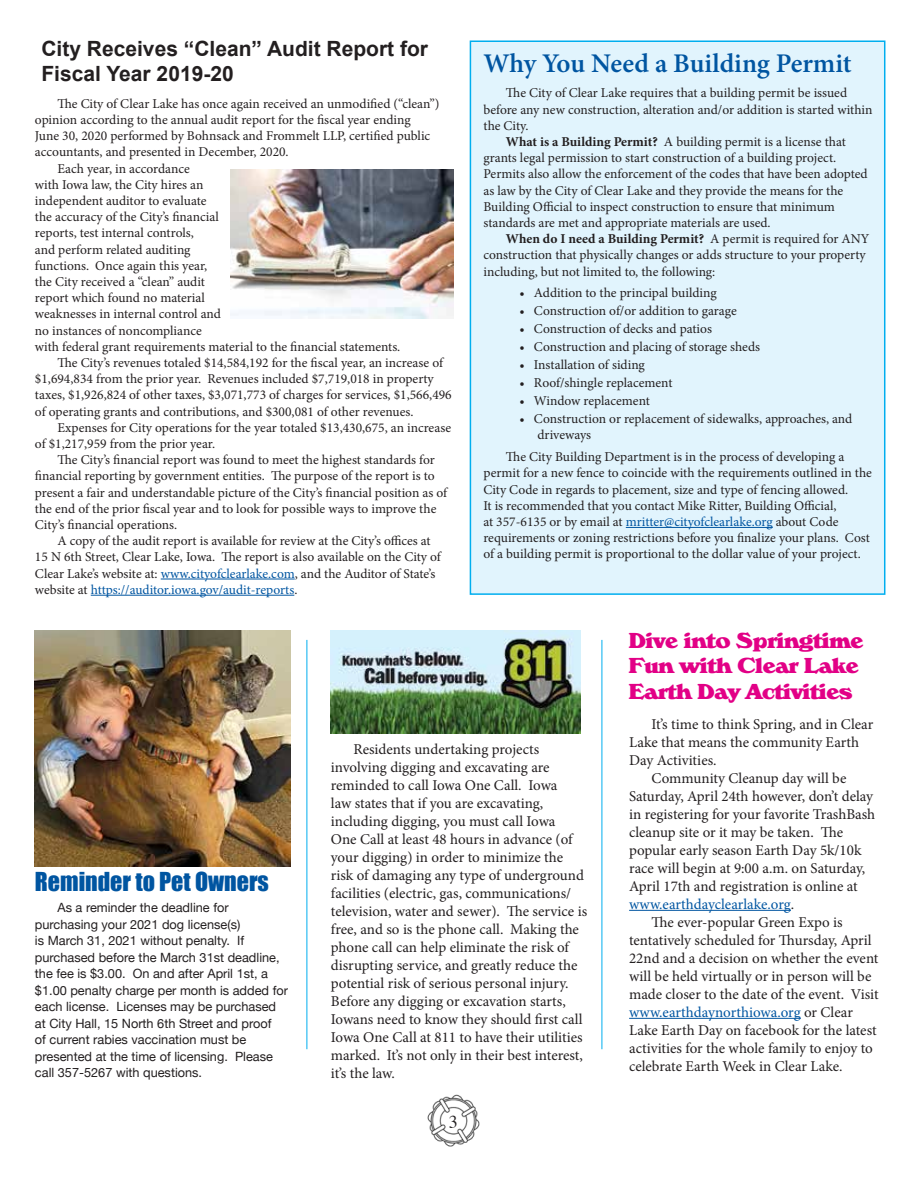
<style>
.page{position:relative;width:918px;height:1188px;background:#fff}
.page>*{position:absolute;margin:0;border:0;box-sizing:border-box;transform-origin:0 0}
.t1{font:600 27px "Minion Pro";letter-spacing:-.005em;color:#0055a1}
.t2{font:24px "Impact";color:#0055a1}
.t3{font:21px/25.5px "ATC Tropical";color:#e20086}
.t4{font:700 21px/25.5px "Arial";color:#231f20}
.t5{font:18px "Times";color:#231f20}
.t6{font:15px/18px "Minion Pro";color:#231f20}
.t7{font:15px "Minion Pro";color:#0055a1}
.t8{font:13.5px/16.2px "Minion Pro";color:#231f20}
.t9{font:700 13.5px "Minion Pro";color:#231f20}
.t10{font:13.5px "Minion Pro";letter-spacing:-.005em;color:#0055a1}
.t11{font:12.75px/16.5px "Helvetica Neue";color:#231f20}
.s1{color:#0055a1}
.s2{color:#231f20}
.s3{font-weight:700}
.s4{font-weight:400}
</style>
<div class="page">
<div style="left:470px;top:40px;width:415px;height:555px;background:#e1f4fd;border:2px solid #00aeef"></div>
<img style="left:427px;top:1094px;width:53px;height:53px">
<hr style="left:161px;top:579px;width:134px;height:1px;background:#0055a1">
<hr style="left:91px;top:595px;width:203px;height:1px;background:#0055a1">
<img style="left:231px;top:169px;width:222px;height:150px">
<hr style="left:626px;top:527px;width:147px;height:1px;background:#0055a1">
<hr style="left:629px;top:910px;width:162px;height:1px;background:#0055a1">
<hr style="left:629px;top:1018px;width:172px;height:1px;background:#0055a1">
<img style="left:331px;top:631px;width:249px;height:103px">
<hr style="left:307px;top:640px;width:1px;height:409px;background:#00aeef">
<hr style="left:602px;top:640px;width:1px;height:409px;background:#00aeef">
<img style="left:34px;top:631px;width:257px;height:235px">
<h3 class="t4" style="left:41px;top:36px;width:388px">City Receives “Clean” Audit Report for<br>Fiscal Year 2019-20</h3>
<p class="t8" style="left:57px;top:96px;width:384px">The City of Clear Lake has once again received an unmodified (“clean”)</p>
<p class="t8" style="left:35px;top:112px;width:377px">opinion according to the annual audit report for the fiscal year ending</p>
<p class="t8" style="left:35px;top:128px;width:397px">June 30, 2020 performed by Bohnsack and Frommelt LLP, certified public</p>
<p class="t8" style="left:35px;top:144px;width:255px">accountants, and presented in December, 2020.</p>
<p class="t8" style="left:57px;top:160px;width:134px">Each year, in accordance</p>
<p class="t8" style="left:35px;top:177px;width:170px">with Iowa law, the City hires an</p>
<p class="t8" style="left:35px;top:193px;width:173px">independent auditor to evaluate</p>
<p class="t8" style="left:35px;top:209px;width:185px">the accuracy of the City’s financial</p>
<p class="t8" style="left:35px;top:225px;width:160px">reports, test internal controls,</p>
<p class="t8" style="left:35px;top:241px;width:157px">and perform related auditing</p>
<p class="t8" style="left:35px;top:258px;width:174px">functions. Once again this year,</p>
<p class="t8" style="left:35px;top:274px;width:171px">the City received a “clean” audit</p>
<p class="t8" style="left:35px;top:290px;width:172px">report which found no material</p>
<p class="t8" style="left:35px;top:306px;width:188px">weaknesses in internal control and</p>
<p class="t8" style="left:35px;top:322px;width:168px">no instances of noncompliance</p>
<p class="t8" style="left:35px;top:339px;width:367px">with federal grant requirements material to the financial statements.</p>
<p class="t8" style="left:57px;top:355px;width:387px">The City’s revenues totaled $14,584,192 for the fiscal year, an increase of</p>
<p class="t8" style="left:35px;top:371px;width:400px">$1,694,834 from the prior year. Revenues included $7,719,018 in property</p>
<p class="t8" style="left:35px;top:387px;width:418px">taxes, $1,926,824 of other taxes, $3,071,773 of charges for services, $1,566,496</p>
<p class="t8" style="left:35px;top:403px;width:380px">of operating grants and contributions, and $300,081 of other revenues.</p>
<p class="t8" style="left:57px;top:420px;width:395px">Expenses for City operations for the year totaled $13,430,675, an increase</p>
<p class="t8" style="left:35px;top:436px;width:182px">of $1,217,959 from the prior year.</p>
<p class="t8" style="left:57px;top:452px;width:379px">The City’s financial report was found to meet the highest standards for</p>
<p class="t8" style="left:35px;top:468px;width:401px">financial reporting by government entities. The purpose of the report is to</p>
<p class="t8" style="left:35px;top:484px;width:414px">present a fair and understandable picture of the City’s financial position as of</p>
<p class="t8" style="left:35px;top:501px;width:403px">the end of the prior fiscal year and to look for possible ways to improve the</p>
<p class="t8" style="left:35px;top:517px;width:144px">City’s financial operations.</p>
<p class="t8" style="left:57px;top:533px;width:375px">A copy of the audit report is available for review at the City’s offices at</p>
<p class="t8" style="left:35px;top:549px;width:407px">15 N 6th Street, Clear Lake, Iowa. The report is also available on the City of</p>
<p class="t8" style="left:35px;top:565px;width:402px">Clear Lake’s website at: <span class="s1">www.cityofclearlake.com</span>, and the Auditor of State’s</p>
<p class="t10" style="left:35px;top:581px;width:264px"><span class="s2">website at</span> https://auditor.iowa.gov/audit-reports<span class="s2">.</span></p>
<h1 class="t1" style="left:483px;top:45px;width:370px">Why You Need a Building Permit</h1>
<p class="t8" style="left:506px;top:85px;width:343px">The City of Clear Lake requires that a building permit be issued</p>
<p class="t8" style="left:483px;top:101px;width:391px">before any new construction, alteration and/or addition is started within</p>
<p class="t8" style="left:483px;top:117px;width:47px">the City.</p>
<p class="t8" style="left:506px;top:134px;width:341px"><span class="s3">What is a Building Permit?</span> A building permit is a license that</p>
<p class="t8" style="left:483px;top:150px;width:354px">grants legal permission to start construction of a building project.</p>
<p class="t8" style="left:483px;top:166px;width:386px">Permits also allow the enforcement of the codes that have been adopted</p>
<p class="t8" style="left:483px;top:182px;width:361px">as law by the City of Clear Lake and they provide the means for the</p>
<p class="t8" style="left:483px;top:198px;width:353px">Building Official to inspect construction to ensure that minimum</p>
<p class="t8" style="left:483px;top:215px;width:289px">standards are met and appropriate materials are used.</p>
<p class="t9" style="left:506px;top:229px;width:365px">When do I need a Building Permit? <span class="s4">A permit is required for ANY</span></p>
<p class="t8" style="left:483px;top:247px;width:384px">construction that physically changes or adds structure to your property</p>
<p class="t8" style="left:483px;top:263px;width:233px">including, but not limited to, the following:</p>
<p class="t8" style="left:519px;top:284px;width:199px">• Addition to the principal building</p>
<p class="t8" style="left:519px;top:302px;width:219px">• Construction of/or addition to garage</p>
<p class="t8" style="left:519px;top:320px;width:194px">• Construction of decks and patios</p>
<p class="t8" style="left:519px;top:338px;width:242px">• Construction and placing of storage sheds</p>
<p class="t8" style="left:519px;top:356px;width:127px">• Installation of siding</p>
<p class="t8" style="left:519px;top:374px;width:155px">• Roof/shingle replacement</p>
<p class="t8" style="left:519px;top:392px;width:132px">• Window replacement</p>
<p class="t8" style="left:537px;top:410px;width:316px;text-indent:-18px">• Construction or replacement of sidewalks, approaches, and driveways</p>
<p class="t8" style="left:483px;top:449px;width:390px;text-indent:23px">The City Building Department is in the process of developing a permit for a new fence to coincide with the requirements outlined in the City Code in regards to placement, size and type of fencing allowed.<br>It is recommended that you contact Mike Ritter, Building Official,<br>at 357-6135 or by email at <span class="s1">mritter@cityofclearlake.org</span> about Code requirements or zoning restrictions before you finalize your plans. Cost of a building permit is proportional to the dollar value of your project.</p>
<h2 class="t2" style="left:35px;top:867px;width:235px">Reminder to Pet Owners</h2>
<p class="t11" style="left:35px;top:900px;width:255px;text-indent:23px">As a reminder the deadline for purchasing your 2021 dog license(s)<br>is March 31, 2021 without penalty. If purchased before the March 31st deadline, the fee is $3.00. On and after April 1st, a $1.00 penalty charge per month is added for each license. Licenses may be purchased at City Hall, 15 North 6th Street and proof<br>of current rabies vaccination must be presented at the time of licensing. Please call 357-5267 with questions.</p>
<p class="t6" style="left:331px;top:740px;width:258px;text-indent:22px">Residents undertaking projects involving digging and excavating are reminded to call Iowa One Call. Iowa<br>law states that if you are excavating, including digging, you must call Iowa<br>One Call at least 48 hours in advance (of your digging) in order to minimize the risk of damaging any type of underground facilities (electric, gas, communications/ television, water and sewer). The service is free, and so is the phone call. Making the phone call can help eliminate the risk of disrupting service, and greatly reduce the potential risk of serious personal injury.<br>Before any digging or excavation starts, Iowans need to know they should first call Iowa One Call at 811 to have their utilities marked. It’s not only in their best interest, it’s the law.</p>
<h3 class="t5" style="left:449px;top:1105px;width:10px">3</h3>
<h3 class="t3" style="left:629px;top:628px;width:236px">Dive into Springtime<br>Fun with Clear Lake<br>Earth Day Activities</h3>
<p class="t6" style="left:652px;top:715px;width:223px">It’s time to think Spring, and in Clear</p>
<p class="t6" style="left:629px;top:733px;width:232px">Lake that means the community Earth</p>
<p class="t6" style="left:629px;top:751px;width:89px">Day Activities.</p>
<p class="t6" style="left:652px;top:769px;width:196px">Community Cleanup day will be</p>
<p class="t6" style="left:629px;top:787px;width:246px">Saturday, April 24th however, don’t delay</p>
<p class="t6" style="left:629px;top:805px;width:248px">in registering for your favorite TrashBash</p>
<p class="t6" style="left:629px;top:823px;width:216px">cleanup site or it may be taken. The</p>
<p class="t6" style="left:629px;top:841px;width:234px">popular early season Earth Day 5k/10k</p>
<p class="t6" style="left:629px;top:859px;width:238px">race will begin at 9:00 a.m. on Saturday,</p>
<p class="t6" style="left:629px;top:877px;width:230px">April 17th and registration is online at</p>
<p class="t7" style="left:629px;top:894px;width:167px">www.earthdayclearlake.org<span class="s2">.</span></p>
<p class="t6" style="left:652px;top:913px;width:193px">The ever-popular Green Expo is</p>
<p class="t6" style="left:629px;top:931px;width:244px">tentatively scheduled for Thursday, April</p>
<p class="t6" style="left:629px;top:949px;width:251px">22nd and a decision on whether the event</p>
<p class="t6" style="left:629px;top:967px;width:244px">will be held virtually or in person will be</p>
<p class="t6" style="left:629px;top:985px;width:251px">made closer to the date of the event. Visit</p>
<p class="t7" style="left:629px;top:1002px;width:225px">www.earthdaynorthiowa.org <span class="s2">or Clear</span></p>
<p class="t6" style="left:629px;top:1021px;width:249px">Lake Earth Day on facebook for the latest</p>
<p class="t6" style="left:629px;top:1039px;width:245px">activities for the whole family to enjoy to</p>
<p class="t6" style="left:629px;top:1057px;width:215px">celebrate Earth Week in Clear Lake.</p>
</div>
